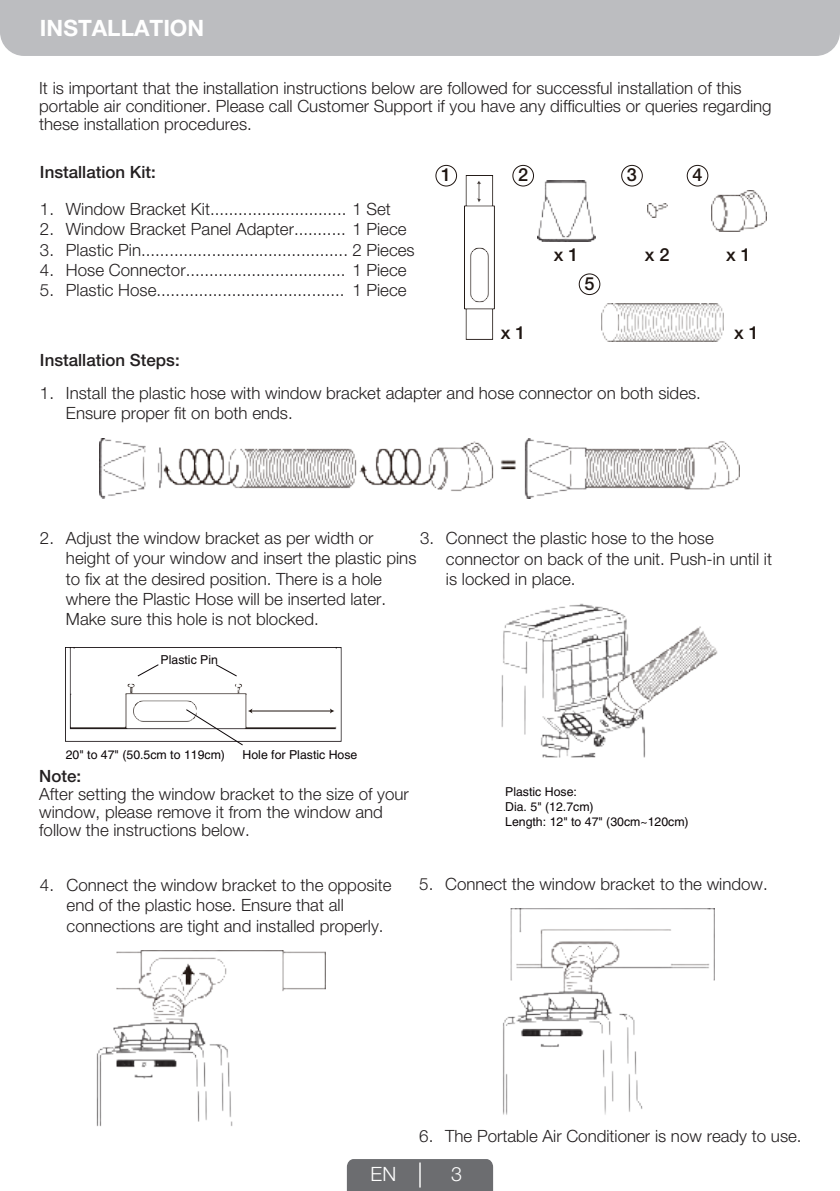
<style>
.page{position:relative;width:840px;height:1191px;background:#fff}
.page>*{position:absolute;margin:0;border:0;box-sizing:border-box;transform-origin:0 0}
.t1{font:700 22.6px "Helvetica Neue LT Std";color:#fff}
.t2{font:300 19.8px "Helvetica Neue LT Pro";color:#fff}
.t3{font:500 18px "Helvetica Neue LT Pro";color:#1e1511}
.t4{font:300 16.8px/20.2px "Helvetica Neue LT Pro";color:#231f20}
.t5{font:500 16.8px "Helvetica Neue LT Pro";color:#231f20}
.t6{font:12.2px/14.8px "Helvetica";color:#0a0406}
</style>
<div class="page">
<div style="left:0;top:0;width:839px;height:56px;background:#bcbdc0"></div>
<img style="left:647px;top:204px;width:19px;height:14px">
<img style="left:601px;top:304px;width:122px;height:37px">
<div style="left:435px;top:165px;width:21px;height:21px;border:1px solid #1e1511;border-radius:50%"></div>
<div style="left:512px;top:165px;width:21px;height:21px;border:1px solid #1e1511;border-radius:50%"></div>
<div style="left:578px;top:274px;width:21px;height:21px;border:1px solid #1e1511;border-radius:50%"></div>
<div style="left:621px;top:165px;width:21px;height:21px;border:1px solid #1e1511;border-radius:50%"></div>
<img style="left:537px;top:181px;width:58px;height:60px">
<img style="left:464px;top:175px;width:30px;height:164px">
<div style="left:686px;top:165px;width:21px;height:21px;border:1px solid #1e1511;border-radius:50%"></div>
<img style="left:66px;top:648px;width:275px;height:93px">
<svg style="left:215px;top:664px;width:22px;height:12px"></svg>
<svg style="left:185px;top:708px;width:67px;height:37px"></svg>
<svg style="left:137px;top:664px;width:22px;height:12px"></svg>
<div style="left:346px;top:1159px;width:147px;height:32px;background:#6c6d70"></div>
<img style="left:720px;top:190px;width:47px;height:41px">
<img style="left:99px;top:438px;width:641px;height:61px">
<img style="left:510px;top:908px;width:205px;height:73px">
<img style="left:96px;top:1048px;width:6px;height:71px">
<img style="left:501px;top:603px;width:217px;height:155px">
<img style="left:102px;top:950px;width:223px;height:176px">
<img style="left:503px;top:920px;width:202px;height:195px">
<h1 class="t1" style="left:40px;top:14px;width:166px">INSTALLATION</h1>
<p class="t4" style="left:39px;top:79px;width:733px;line-height:18px">It is important that the installation instructions below are followed for successful installation of this portable air conditioner. Please call Customer Support if you have any difficulties or queries regarding these installation procedures.</p>
<p class="t5" style="left:40px;top:161px;width:117px">Installation Kit:</p>
<p class="t4" style="left:40px;top:199px;width:16px;text-align:justify">1.<br>2.<br>3.<br>4.<br>5.</p>
<p class="t4" style="left:66px;top:199px;width:350px">Window Bracket Kit............................. 1 Set Window Bracket Panel Adapter........... 1 Piece Plastic Pin............................................ 2 Pieces Hose Connector.................................. 1 Piece Plastic Hose........................................</p>
<p class="t4" style="left:352px;top:280px;width:56px">1 Piece</p>
<p class="t5" style="left:40px;top:350px;width:141px">Installation Steps:</p>
<p class="t3" style="left:441px;top:164px;width:12px">1</p>
<p class="t3" style="left:518px;top:164px;width:12px">2</p>
<p class="t3" style="left:553px;top:244px;width:26px">x 1</p>
<p class="t3" style="left:584px;top:273px;width:12px">5</p>
<p class="t3" style="left:626px;top:164px;width:12px">3</p>
<p class="t3" style="left:692px;top:164px;width:12px">4</p>
<p class="t3" style="left:644px;top:244px;width:26px">x 2</p>
<p class="t3" style="left:725px;top:244px;width:26px">x 1</p>
<p class="t3" style="left:500px;top:321px;width:26px">x 1</p>
<p class="t3" style="left:733px;top:321px;width:26px">x 1</p>
<p class="t4" style="left:66px;top:382px;width:636px;text-indent:-26px">1. Install the plastic hose with window bracket adapter and hose connector on both sides.<br>Ensure proper fit on both ends.</p>
<p class="t4" style="left:66px;top:527px;width:352px;text-indent:-26px">2. Adjust the window bracket as per width or height of your window and insert the plastic pins to fix at the desired position. There is a hole where the Plastic Hose will be inserted later.<br>Make sure this hole is not blocked.</p>
<p class="t4" style="left:420px;top:528px;width:16px">3.</p>
<p class="t6" style="left:160px;top:652px;width:59px">Plastic Pin</p>
<p class="t4" style="left:446px;top:528px;width:306px">Connect the plastic hose to the hose connector on back of the unit. Slide-in the</p>
<p class="t4" style="left:669px;top:548px;width:38px">Push</p>
<p class="t4" style="left:729px;top:548px;width:44px">until it</p>
<p class="t4" style="left:445px;top:568px;width:131px">is locked in place.</p>
<p class="t6" style="left:66px;top:747px;width:161px">20" to 47" (50.5cm to 119cm)</p>
<p class="t6" style="left:242px;top:747px;width:116px">Hole for Plastic Hose</p>
<p class="t5" style="left:39px;top:766px;width:43px">Note:</p>
<p class="t4" style="left:39px;top:784px;width:371px;line-height:18px">After setting the window bracket to the size of your window, please remove it from the window and follow the instructions below.</p>
<p class="t6" style="left:505px;top:784px;width:185px">Plastic Hose:<br>Dia. 5" (12.7cm)<br>Length: 12" to 47" (30cm~120cm)</p>
<p class="t4" style="left:66px;top:874px;width:326px;text-indent:-27px">4. Connect the window bracket to the opposite end of the plastic hose. Ensure that all connections are tight and installed properly.</p>
<p class="t4" style="left:419px;top:873px;width:350px">5. Connect the window bracket to the window.</p>
<p class="t4" style="left:419px;top:1125px;width:383px">6. The Portable Air Conditioner is now ready to use.</p>
<p class="t2" style="left:370px;top:1162px;width:27px">EN</p>
<p class="t2" style="left:451px;top:1162px;width:12px">3</p>
</div>
